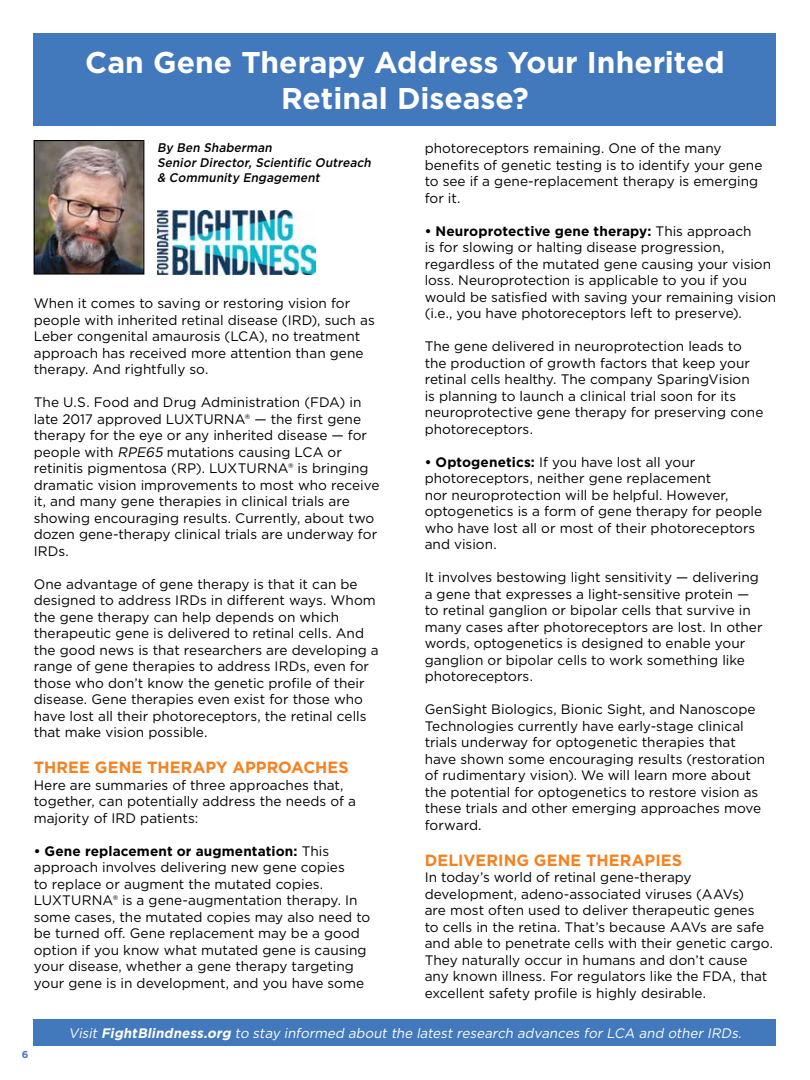
<style>
.page{position:relative;width:810px;height:1080px;background:#fff}
.page>*{position:absolute;margin:0;border:0;box-sizing:border-box;transform-origin:0 0}
.t1{font:700 30px/36px "Gotham";color:#fff;text-align:center}
.t2{font:700 16.25px "Gotham";letter-spacing:.005em;color:#f58220}
.t3{font:13.75px/16.5px "Gotham";color:#000}
.t4{font:italic 13.75px "Gotham";color:#fff}
.t5{font:italic 500 12.5px/15px "Gotham";color:#000;scale:.95 1}
.t6{font:700 10px "Gotham";color:#4278bc}
.s1{font-weight:700}
.s2{font-style:italic}
</style>
<div class="page">
<div style="left:34px;top:34px;width:742px;height:92px;background:#4278bc"></div>
<div style="left:34px;top:1020px;width:742px;height:26px;background:#4278bc"></div>
<img style="left:36px;top:142px;width:106px;height:130px">
<div style="left:34px;top:140px;width:110px;height:134px;border:1px solid #000"></div>
<img style="left:157px;top:210px;width:159px;height:64px">
<h1 class="t1" style="left:85px;top:44px;width:641px">Can Gene Therapy Address Your Inherited<br>Retinal Disease?</h1>
<p class="t5" style="left:157px;top:140px;width:230px">By Ben Shaberman<br>Senior Director, Scientific Outreach &amp; Community Engagement</p>
<p class="t3" style="left:425px;top:140px;width:339px">photoreceptors remaining. One of the many benefits of genetic testing is to identify your gene to see if a gene-replacement therapy is emerging for it.</p>
<p class="t3" style="left:425px;top:222px;width:353px"><span class="s1">• Neuroprotective gene therapy:</span> This approach<br>is for slowing or halting disease progression, regardless of the mutated gene causing your vision loss. Neuroprotection is applicable to you if you would be satisfied with saving your remaining vision (i.e., you have photoreceptors left to preserve).</p>
<p class="t3" style="left:425px;top:338px;width:340px">The gene delivered in neuroprotection leads to the production of growth factors that keep your retinal cells healthy. The company SparingVision is planning to launch a clinical trial soon for its neuroprotective gene therapy for preserving cone photoreceptors.</p>
<p class="t3" style="left:425px;top:453px;width:339px"><span class="s1">• Optogenetics:</span> If you have lost all your photoreceptors, neither gene replacement<br>nor neuroprotection will be helpful. However, optogenetics is a form of gene therapy for people who have lost all or most of their photoreceptors and vision.</p>
<p class="t3" style="left:425px;top:569px;width:339px">It involves bestowing light sensitivity — delivering a gene that expresses a light-sensitive protein — to retinal ganglion or bipolar cells that survive in many cases after photoreceptors are lost. In other words, optogenetics is designed to enable your ganglion or bipolar cells to work something like photoreceptors.</p>
<p class="t3" style="left:425px;top:701px;width:342px">GenSight Biologics, Bionic Sight, and Nanoscope Technologies currently have early-stage clinical trials underway for optogenetic therapies that have shown some encouraging results (restoration of rudimentary vision). We will learn more about the potential for optogenetics to restore vision as these trials and other emerging approaches move forward.</p>
<p class="t2" style="left:425px;top:849px;width:259px">DELIVERING GENE THERAPIES</p>
<p class="t3" style="left:425px;top:869px;width:350px">In today’s world of retinal gene-therapy development, adeno-associated viruses (AAVs)<br>are most often used to deliver therapeutic genes<br>to cells in the retina. That’s because AAVs are safe and able to penetrate cells with their genetic cargo.<br>They naturally occur in humans and don’t cause any known illness. For regulators like the FDA, that excellent safety profile is highly desirable.</p>
<p class="t4" style="left:68px;top:1024px;width:678px">Visit <span class="s1">FightBlindness.org</span> to stay informed about the latest research advances for LCA and other IRDs.</p>
<p class="t3" style="left:34px;top:295px;width:343px">When it comes to saving or restoring vision for people with inherited retinal disease (IRD), such as Leber congenital amaurosis (LCA), no treatment approach has received more attention than gene therapy. And rightfully so.</p>
<p class="t3" style="left:34px;top:394px;width:347px">The U.S. Food and Drug Administration (FDA) in late 2017 approved LUXTURNA® — the first gene therapy for the eye or any inherited disease — for people with <span class="s2">RPE65</span> mutations causing LCA or retinitis pigmentosa (RP). LUXTURNA® is bringing dramatic vision improvements to most who receive it, and many gene therapies in clinical trials are showing encouraging results. Currently, about two dozen gene-therapy clinical trials are underway for IRDs.</p>
<p class="t3" style="left:34px;top:575px;width:347px">One advantage of gene therapy is that it can be designed to address IRDs in different ways. Whom the gene therapy can help depends on which therapeutic gene is delivered to retinal cells. And the good news is that researchers are developing a range of gene therapies to address IRDs, even for those who don’t know the genetic profile of their disease. Gene therapies even exist for those who have lost all their photoreceptors, the retinal cells that make vision possible.</p>
<p class="t2" style="left:34px;top:756px;width:317px">THREE GENE THERAPY APPROACHES</p>
<p class="t3" style="left:34px;top:776px;width:324px">Here are summaries of three approaches that, together, can potentially address the needs of a majority of IRD patients:</p>
<p class="t3" style="left:34px;top:842px;width:338px"><span class="s1">• Gene replacement or augmentation:</span> This approach involves delivering new gene copies<br>to replace or augment the mutated copies.<br>LUXTURNA® is a gene-augmentation therapy. In some cases, the mutated copies may also need to be turned off. Gene replacement may be a good option if you know what mutated gene is causing your disease, whether a gene therapy targeting your gene is in development, and you have some</p>
<p class="t6" style="left:22px;top:1048px;width:8px">6</p>
</div>
